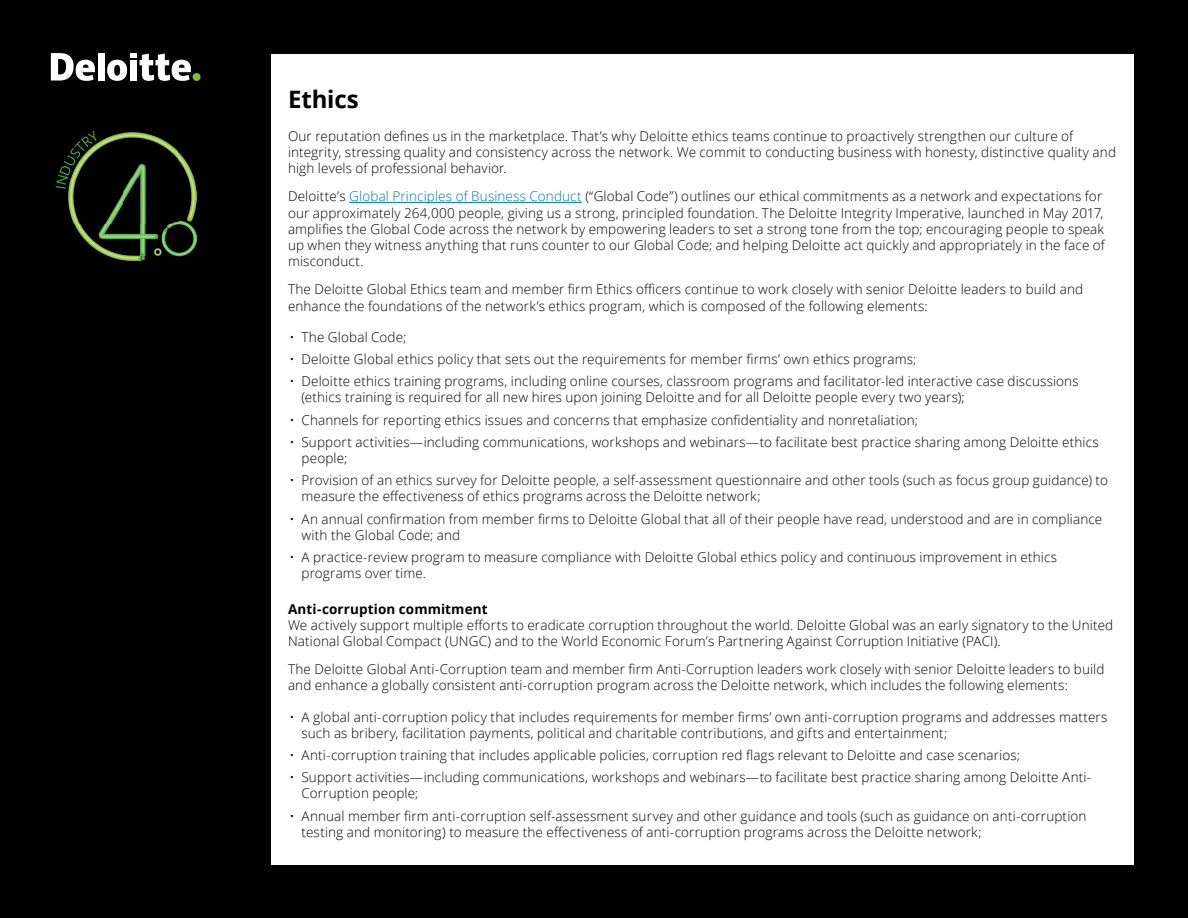
<style>
.page{position:relative;width:1188px;height:918px;background:#000}
.page>*{position:absolute;margin:0;border:0;box-sizing:border-box;transform-origin:0 0}
.t1{font:700 24px "Open Sans";letter-spacing:-.005em;color:#000}
.t2{font:300 13.5px/16.2px "Open Sans";letter-spacing:.01em;color:#000}
.t3{font:700 13.5px "Open Sans";letter-spacing:.01em;color:#000}
.s1{color:#0076a8}
</style>
<div class="page">
<div style="left:193px;top:73px;width:8px;height:8px;background:#81bc42;border-radius:50%"></div>
<div style="left:98px;top:53px;width:7px;height:28px;background:#fff"></div>
<svg style="left:107px;top:53px;width:84px;height:28px"></svg>
<svg style="left:51px;top:53px;width:44px;height:28px"></svg>
<img style="left:68px;top:133px;width:129px;height:128px">
<div style="left:272px;top:54px;width:862px;height:811px;background:#fff"></div>
<hr style="left:349px;top:202px;width:233px;height:1px;background:#0076a8">
<svg style="left:68px;top:133px;width:31px;height:56px"></svg>
<h1 class="t1" style="left:288px;top:83px;width:72px">Ethics</h1>
<p class="t2" style="left:288px;top:127px;width:830px">Our reputation defines us in the marketplace. That’s why Deloitte ethics teams continue to proactively strengthen our culture of integrity, stressing quality and consistency across the network. We commit to conducting business with honesty, distinctive quality and high levels of professional behavior.</p>
<p class="t2" style="left:288px;top:188px;width:818px">Deloitte’s <span class="s1">Global Principles of Business Conduct</span> (“Global Code”) outlines our ethical commitments as a network and expectations for our approximately 264,000 people, giving us a strong, principled foundation. The Deloitte Integrity Imperative, launched in May 2017, amplifies the Global Code across the network by empowering leaders to set a strong tone from the top; encouraging people to speak up when they witness anything that runs counter to our Global Code; and helping Deloitte act quickly and appropriately in the face of misconduct.</p>
<p class="t2" style="left:288px;top:281px;width:797px">The Deloitte Global Ethics team and member firm Ethics officers continue to work closely with senior Deloitte leaders to build and enhance the foundations of the network’s ethics program, which is composed of the following elements:</p>
<p class="t2" style="left:289px;top:328px;width:118px">• The Global Code;</p>
<p class="t2" style="left:289px;top:351px;width:628px">• Deloitte Global ethics policy that sets out the requirements for member firms’ own ethics programs;</p>
<p class="t2" style="left:302px;top:373px;width:779px;text-indent:-12px">• Deloitte ethics training programs, including online courses, classroom programs and facilitator-led interactive case discussions (ethics training is required for all new hires upon joining Deloitte and for all Deloitte people every two years);</p>
<p class="t2" style="left:289px;top:411px;width:630px">• Channels for reporting ethics issues and concerns that emphasize confidentiality and nonretaliation;</p>
<p class="t2" style="left:302px;top:433px;width:799px;text-indent:-12px">• Support activities—including communications, workshops and webinars—to facilitate best practice sharing among Deloitte ethics people;</p>
<p class="t2" style="left:302px;top:472px;width:808px;text-indent:-12px">• Provision of an ethics survey for Deloitte people, a self-assessment questionnaire and other tools (such as focus group guidance) to measure the effectiveness of ethics programs across the Deloitte network;</p>
<p class="t2" style="left:302px;top:510px;width:802px;text-indent:-12px">• An annual confirmation from member firms to Deloitte Global that all of their people have read, understood and are in compliance with the Global Code; and</p>
<p class="t2" style="left:302px;top:549px;width:757px;text-indent:-12px">• A practice-review program to measure compliance with Deloitte Global ethics policy and continuous improvement in ethics programs over time.</p>
<p class="t3" style="left:288px;top:599px;width:201px">Anti-corruption commitment</p>
<p class="t2" style="left:288px;top:616px;width:827px">We actively support multiple efforts to eradicate corruption throughout the world. Deloitte Global was an early signatory to the United<br>National Global Compact (UNGC) and to the World Economic Forum’s Partnering Against Corruption Initiative (PACI).</p>
<p class="t2" style="left:288px;top:661px;width:818px">The Deloitte Global Anti-Corruption team and member firm Anti-Corruption leaders work closely with senior Deloitte leaders to build and enhance a globally consistent anti-corruption program across the Deloitte network, which includes the following elements:</p>
<p class="t2" style="left:302px;top:708px;width:807px;text-indent:-12px">• A global anti-corruption policy that includes requirements for member firms’ own anti-corruption programs and addresses matters such as bribery, facilitation payments, political and charitable contributions, and gifts and entertainment;</p>
<p class="t2" style="left:289px;top:747px;width:732px">• Anti-corruption training that includes applicable policies, corruption red flags relevant to Deloitte and case scenarios;</p>
<p class="t2" style="left:302px;top:769px;width:791px;text-indent:-12px">• Support activities—including communications, workshops and webinars—to facilitate best practice sharing among Deloitte Anti-<br>Corruption people;</p>
<p class="t2" style="left:302px;top:807px;width:787px;text-indent:-12px">• Annual member firm anti-corruption self-assessment survey and other guidance and tools (such as guidance on anti-corruption testing and monitoring) to measure the effectiveness of anti-corruption programs across the Deloitte network;</p>
</div>
